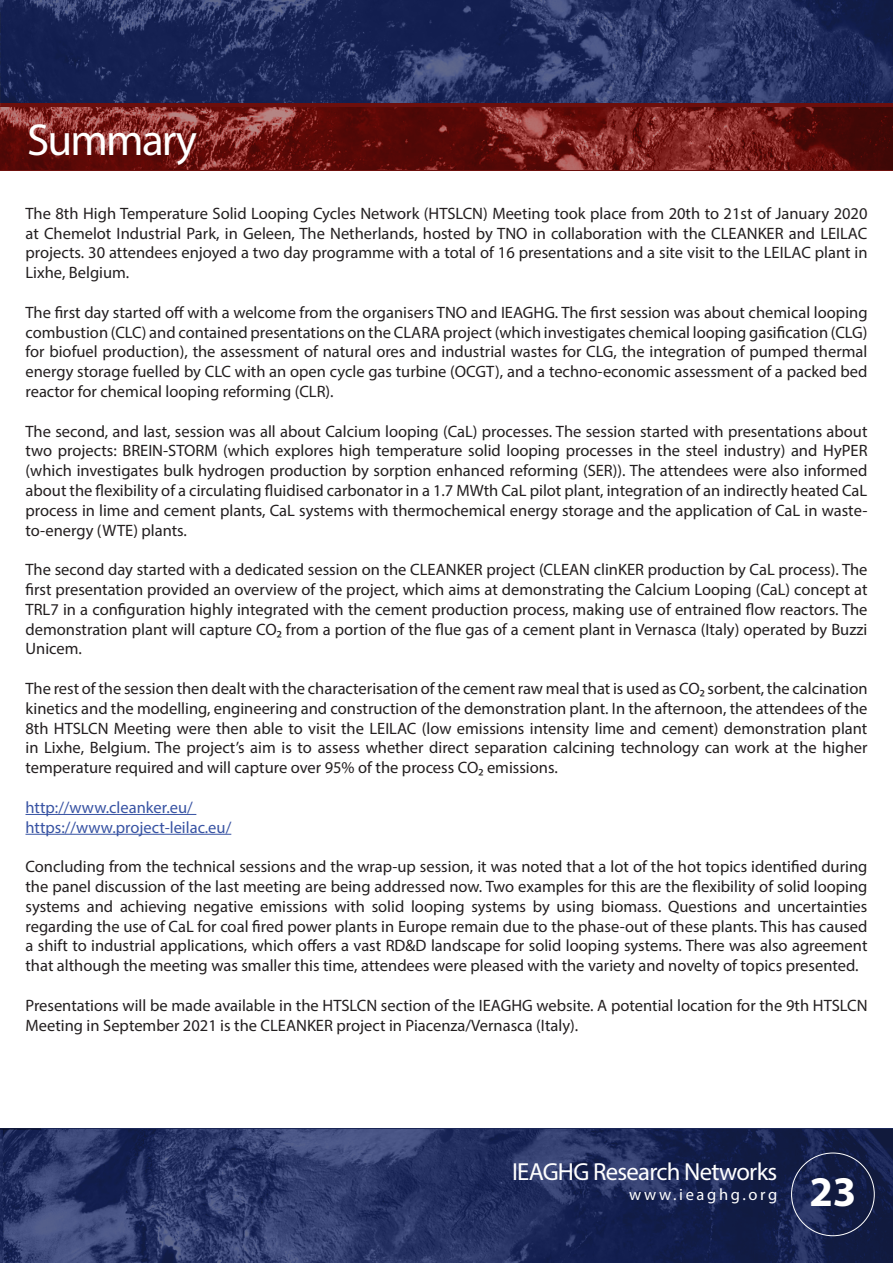
<style>
.page{position:relative;width:893px;height:1263px;background:#fff}
.page>*{position:absolute;margin:0;border:0;box-sizing:border-box;transform-origin:0 0}
.t1{font:45px "Myriad Pro";letter-spacing:-.04em;color:#fff}
.t2{font:700 42.45px "Myriad Pro";color:#fff}
.t3{font:24.75px "Myriad Pro";letter-spacing:-.03em;color:#fff}
.t4{font:16.5px/19.8px "Myriad Pro";color:#231f20;text-align:justify}
.t5{font:16.5px "Myriad Pro";color:#3853a3}
.t6{font:16.5px "Myriad Pro";letter-spacing:.16em;color:#fff}
</style>
<div class="page">
<img style="left:3px;top:1129px;width:890px;height:134px">
<hr style="left:0;top:1129px;width:3px;height:134px;background:#fcbe76">
<svg style="left:1px;top:0;width:892px;height:104px;background:#222c5d"></svg>
<div style="left:0;top:104px;width:893px;height:67px;background:linear-gradient(to right,#6d0f0c,#6d0f0c)"></div>
<svg style="left:0;top:0;width:1px;height:106px"></svg>
<img style="left:0;top:1129px;width:40px;height:1px">
<hr style="left:26px;top:814px;width:170px;height:1px;background:#3853a3">
<hr style="left:26px;top:834px;width:205px;height:1px;background:#3853a3">
<svg style="left:0;top:107px;width:893px;height:62px;background:#701c19"></svg>
<p class="t1" style="left:27px;top:113px;width:171px">Summary</p>
<p class="t4" style="left:26px;top:203px;width:843px">The 8th High Temperature Solid Looping Cycles Network (HTSLCN) Meeting took place from 20th to 21st of January 2020 at Chemelot Industrial Park, in Geleen, The Netherlands, hosted by TNO in collaboration with the CLEANKER and LEILAC projects. 30 attendees enjoyed a two day programme with a total of 16 presentations and a site visit to the LEILAC plant in Lixhe, Belgium.</p>
<p class="t4" style="left:26px;top:302px;width:844px">The first day started off with a welcome from the organisers TNO and IEAGHG. The first session was about chemical looping combustion (CLC) and contained presentations on the CLARA project (which investigates chemical looping gasification (CLG) for biofuel production), the assessment of natural ores and industrial wastes for CLG, the integration of pumped thermal energy storage fuelled by CLC with an open cycle gas turbine (OCGT), and a techno-economic assessment of a packed bed reactor for chemical looping reforming (CLR).</p>
<p class="t4" style="left:26px;top:421px;width:843px">The second, and last, session was all about Calcium looping (CaL) processes. The session started with presentations about two projects: BREIN-STORM (which explores high temperature solid looping processes in the steel industry) and HyPER (which investigates bulk hydrogen production by sorption enhanced reforming (SER)). The attendees were also informed about the flexibility of a circulating fluidised carbonator in a 1.7 MWth CaL pilot plant, integration of an indirectly heated CaL process in lime and cement plants, CaL systems with thermochemical energy storage and the application of CaL in waste&shy;to-energy (WTE) plants.</p>
<p class="t4" style="left:26px;top:559px;width:843px">The second day started with a dedicated session on the CLEANKER project (CLEAN clinKER production by CaL process). The first presentation provided an overview of the project, which aims at demonstrating the Calcium Looping (CaL) concept at TRL7 in a configuration highly integrated with the cement production process, making use of entrained flow reactors. The demonstration plant will capture CO₂ from a portion of the flue gas of a cement plant in Vernasca (Italy) operated by Buzzi Unicem.</p>
<p class="t4" style="left:26px;top:678px;width:844px">The rest of the session then dealt with the characterisation of the cement raw meal that is used as CO₂ sorbent, the calcination kinetics and the modelling, engineering and construction of the demonstration plant. In the afternoon, the attendees of the 8th HTSLCN Meeting were then able to visit the LEILAC (low emissions intensity lime and cement) demonstration plant in Lixhe, Belgium. The project’s aim is to assess whether direct separation calcining technology can work at the higher temperature required and will capture over 95% of the process CO₂ emissions.</p>
<p class="t5" style="left:26px;top:797px;width:169px">http://www.cleanker.eu/</p>
<p class="t5" style="left:26px;top:817px;width:207px">https://www.project-leilac.eu/</p>
<p class="t4" style="left:26px;top:856px;width:843px">Concluding from the technical sessions and the wrap-up session, it was noted that a lot of the hot topics identified during the panel discussion of the last meeting are being addressed now. Two examples for this are the flexibility of solid looping systems and achieving negative emissions with solid looping systems by using biomass. Questions and uncertainties regarding the use of CaL for coal fired power plants in Europe remain due to the phase-out of these plants. This has caused a shift to industrial applications, which offers a vast RD&amp;D landscape for solid looping systems. There was also agreement that although the meeting was smaller this time, attendees were pleased with the variety and novelty of topics presented.</p>
<p class="t4" style="left:26px;top:995px;width:843px">Presentations will be made available in the HTSLCN section of the IEAGHG website. A potential location for the 9th HTSLCN<br>Meeting in September 2021 is the CLEANKER project in Piacenza/Vernasca (Italy).</p>
<h3 class="t3" style="left:512px;top:1156px;width:267px">IEAGHG Research Networks</h3>
<p class="t6" style="left:629px;top:1184px;width:150px">www.ieaghg.org</p>
<p class="t2" style="left:809px;top:1164px;width:49px">23</p>
</div>
